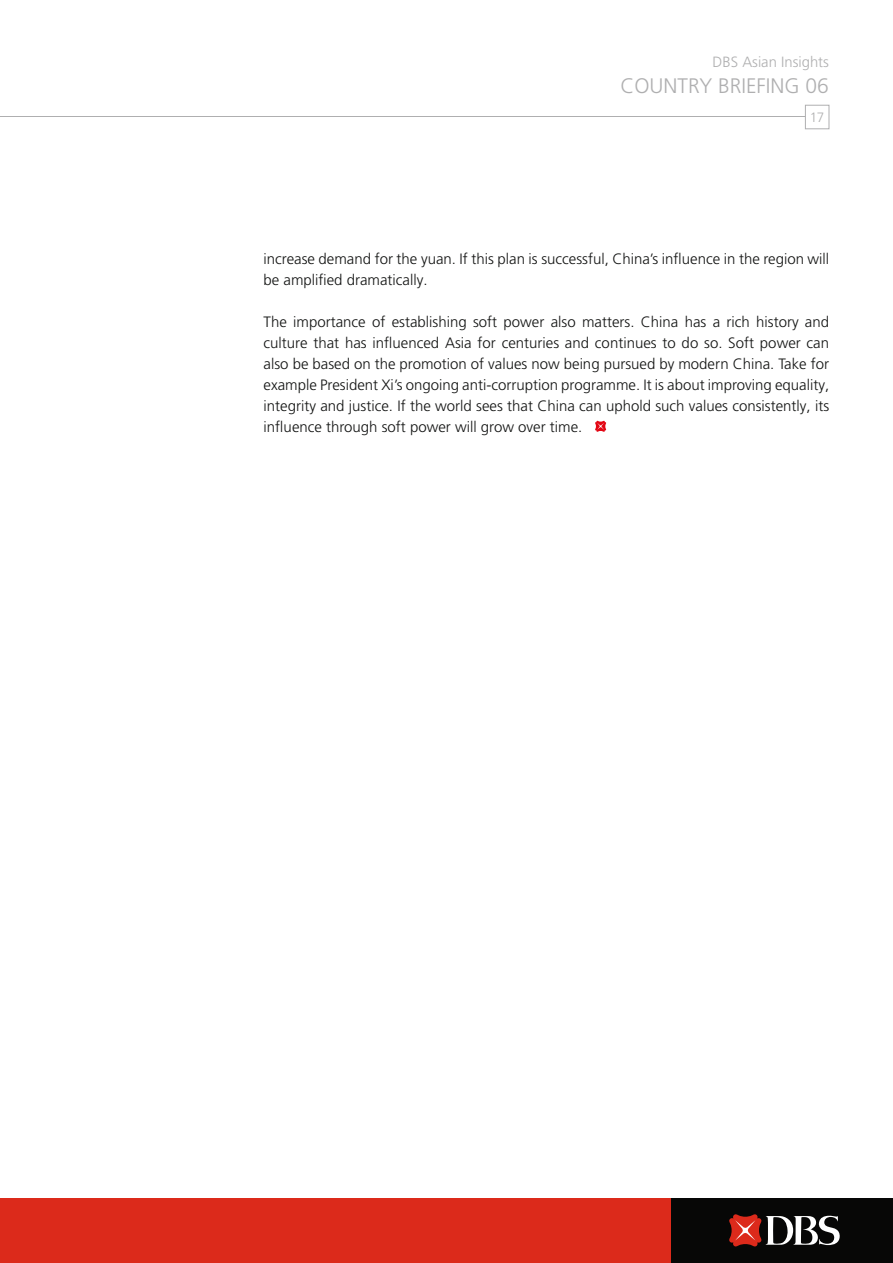
<style>
.page{position:relative;width:893px;height:1263px;background:#fff}
.page>*{position:absolute;margin:0;border:0;box-sizing:border-box;transform-origin:0 0}
.t1{font:300 21px "Frutiger LT Pro";color:#afafb0}
.t2{font:300 15px/21px "Frutiger LT Pro";color:#131413}
.t3{font:300 14.85px "Frutiger LT Pro";color:#afafb0}
.t4{font:300 13.5px "Frutiger LT Pro";color:#afafb0}
</style>
<div class="page">
<div style="left:0;top:1198px;width:893px;height:65px;background:#dc2a1b"></div>
<div style="left:672px;top:1198px;width:221px;height:65px;background:#070706"></div>
<svg style="left:729px;top:1214px;width:111px;height:33px"></svg>
<svg style="left:595px;top:420px;width:11px;height:12px"></svg>
<hr style="left:0;top:117px;width:808px;height:1px;background:#afafb0">
<div style="left:805px;top:105px;width:24px;height:24px;background:#fff;border:1px solid #afafb0"></div>
<p class="t3" style="left:713px;top:53px;width:118px">DBS Asian Insights</p>
<h1 class="t1" style="left:620px;top:74px;width:210px">COUNTRY BRIEFING 06</h1>
<p class="t4" style="left:810px;top:109px;width:16px">17</p>
<p class="t2" style="left:264px;top:248px;width:567px">increase demand for the yuan. If this plan is successful, China’s influence in the region will be amplified dramatically.</p>
<p class="t2" style="left:264px;top:311px;width:567px;text-align:justify">The importance of establishing soft power also matters. China has a rich history and culture that has influenced Asia for centuries and continues to do so. Soft power can also be based on the promotion of values now being pursued by modern China. Take for example President Xi’s ongoing anti-corruption programme. It is about improving equality, integrity and justice. If the world sees that China can uphold such values consistently, its influence through soft power will grow over time.</p>
</div>
